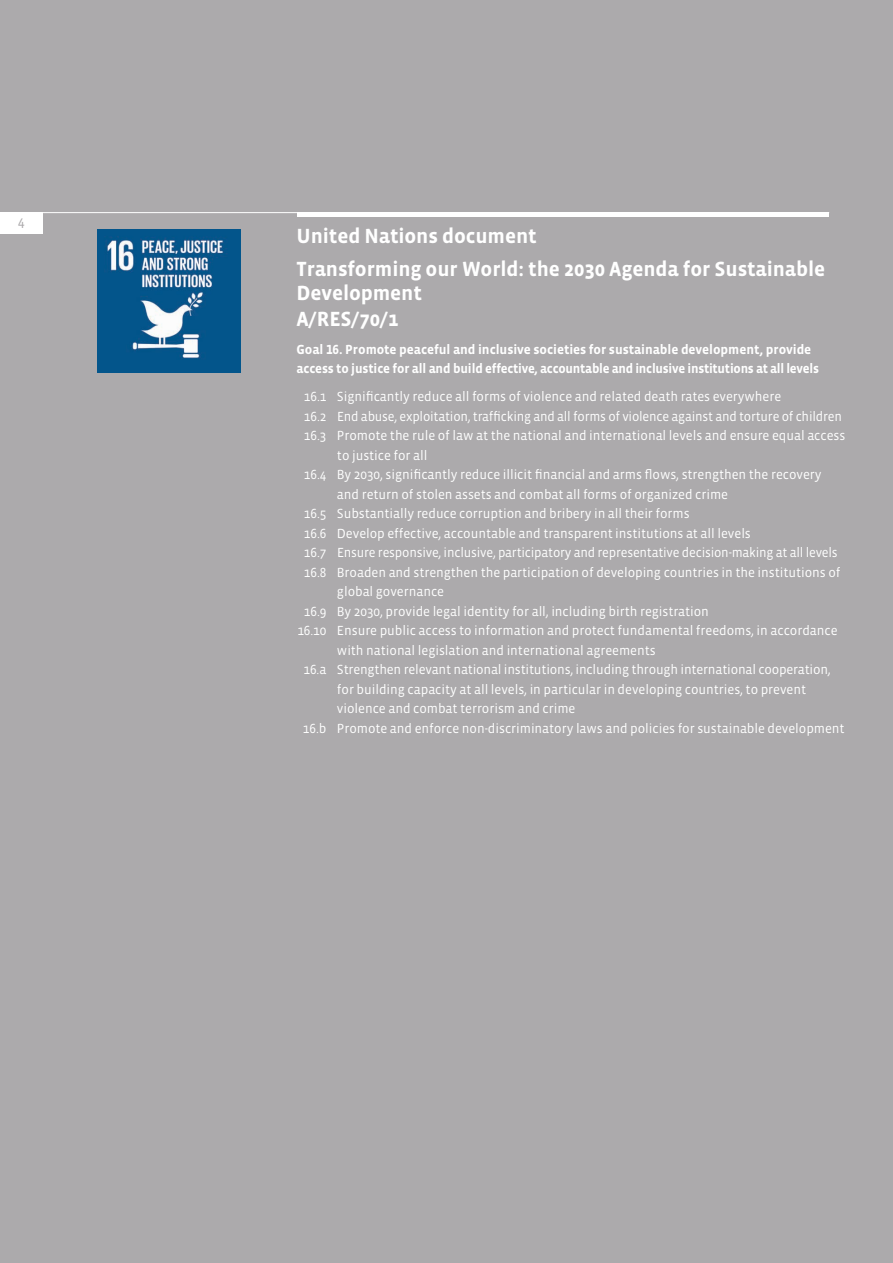
<style>
.page{position:relative;width:893px;height:1263px;background:#fff}
.page>*{position:absolute;margin:0;border:0;box-sizing:border-box;transform-origin:0 0}
.t1{font:700 21px/32.5px "Vista Sans OT";letter-spacing:-.005em;color:#fff}
.t2{font:14.25px "Vista Sans OT";color:#acaaac}
.t3{font:13.5px "Vista Sans OT";letter-spacing:-.005em;color:#fff}
.t4{font:700 13.5px/19.5px "Vista Sans OT";letter-spacing:-.01em;color:#fff}
</style>
<div class="page">
<div style="left:0;top:126px;width:893px;height:1137px;background:#acaaac"></div>
<hr style="left:298px;top:213px;width:531px;height:4px;background:#fff">
<div style="left:0;top:0;width:893px;height:126px;background:#acaaac"></div>
<div style="left:0;top:213px;width:43px;height:21px;background:#fff"></div>
<hr style="left:0;top:212px;width:829px;height:1px;background:#fff">
<img style="left:98px;top:230px;width:143px;height:142px">
<p class="t2" style="left:18px;top:216px;width:9px">4</p>
<h1 class="t1" style="left:297px;top:220px;width:530px">United Nations document<br>Transforming our World: the 2030 Agenda for Sustainable</h1>
<h1 class="t1" style="left:297px;top:280px;width:127px;line-height:26.1px">Development<br>A/RES/70/1</h1>
<p class="t4" style="left:297px;top:340px;width:524px">Goal 16. Promote peaceful and inclusive societies for sustainable development, provide access to justice for all and build effective, accountable and inclusive institutions at all levels</p>
<p class="t3" style="left:304px;top:390px;width:479px">16.1 Significantly reduce all forms of violence and related death rates everywhere</p>
<p class="t3" style="left:304px;top:409px;width:539px">16.2 End abuse, exploitation, trafficking and all forms of violence against and torture of children</p>
<p class="t3" style="left:304px;top:429px;width:543px">16.3 Promote the rule of law at the national and international levels and ensure equal access</p>
<p class="t3" style="left:337px;top:448px;width:92px">to justice for all</p>
<p class="t3" style="left:304px;top:468px;width:519px">16.4 By 2030, significantly reduce illicit financial and arms flows, strengthen the recovery</p>
<p class="t3" style="left:337px;top:487px;width:393px">and return of stolen assets and combat all forms of organized crime</p>
<p class="t3" style="left:304px;top:507px;width:387px">16.5 Substantially reduce corruption and bribery in all their forms</p>
<p class="t3" style="left:304px;top:526px;width:448px">16.6 Develop effective, accountable and transparent institutions at all levels</p>
<p class="t3" style="left:304px;top:546px;width:535px">16.7 Ensure responsive, inclusive, participatory and representative decision-making at all levels</p>
<p class="t3" style="left:304px;top:565px;width:538px">16.8 Broaden and strengthen the participation of developing countries in the institutions of</p>
<p class="t3" style="left:337px;top:585px;width:109px">global governance</p>
<p class="t3" style="left:304px;top:604px;width:406px">16.9 By 2030, provide legal identity for all, including birth registration</p>
<p class="t3" style="left:297px;top:624px;width:542px">16.10 Ensure public access to information and protect fundamental freedoms, in accordance</p>
<p class="t3" style="left:337px;top:643px;width:320px">with national legislation and international agreements</p>
<p class="t3" style="left:304px;top:663px;width:529px">16.a Strengthen relevant national institutions, including through international cooperation,</p>
<p class="t3" style="left:337px;top:682px;width:471px">for building capacity at all levels, in particular in developing countries, to prevent</p>
<p class="t3" style="left:337px;top:702px;width:240px">violence and combat terrorism and crime</p>
<p class="t3" style="left:303px;top:721px;width:543px">16.b Promote and enforce non-discriminatory laws and policies for sustainable development</p>
</div>
